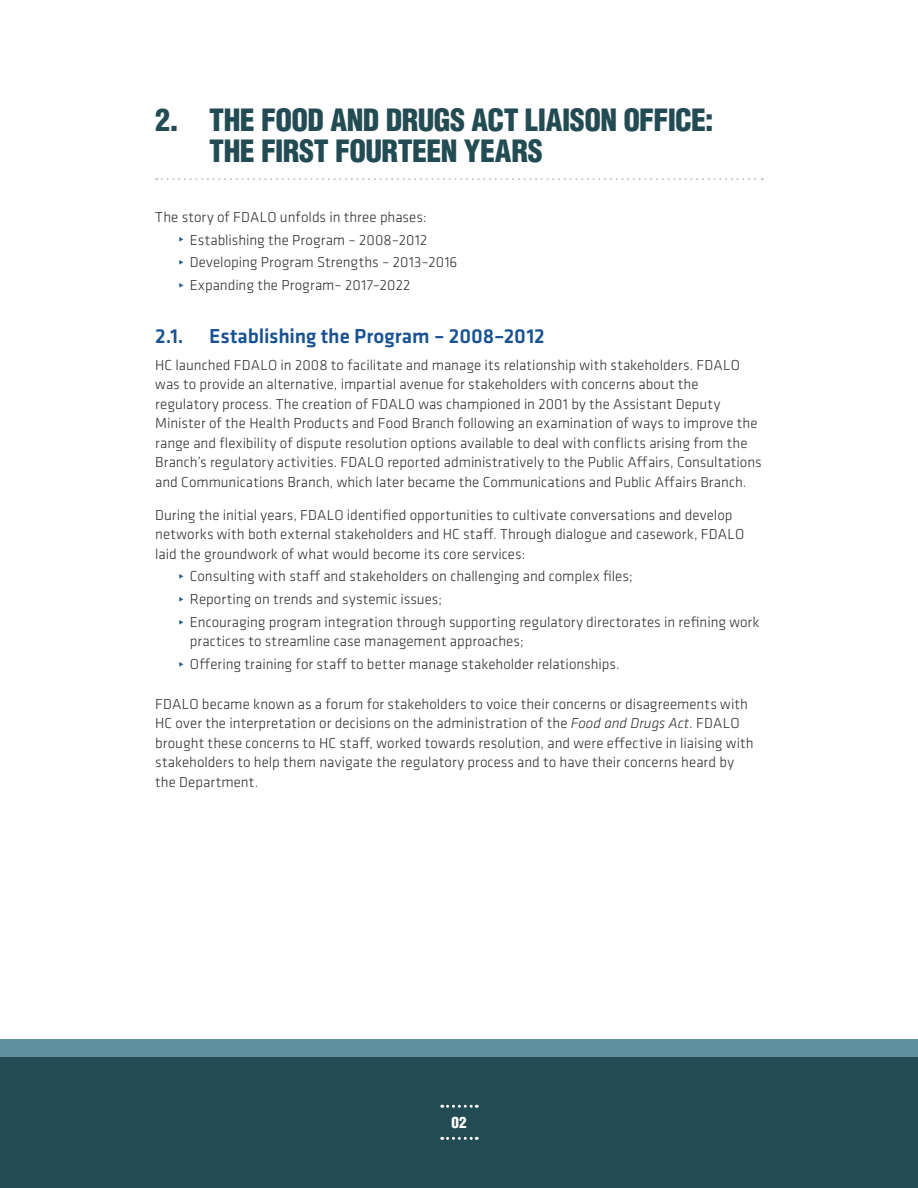
<style>
.page{position:relative;width:918px;height:1188px;background:#fff}
.page>*{position:absolute;margin:0;border:0;box-sizing:border-box;transform-origin:0 0}
.t1{font:900 condensed 30px/31.5px "Helvetica LT Std";letter-spacing:-.02em;color:#224b53}
.Heading_2__1_1{font:500 21px "Klavika Basic";letter-spacing:-.005em;color:#185292}
.Body{font:300 15px/19.5px "Klavika Basic";letter-spacing:.005em;color:#312f30}
.Body_B4_Bullet{font:300 15px/19.5px "Klavika Basic";letter-spacing:.005em;color:#312f30}
.t2{font:900 condensed 15px "Helvetica LT Std";color:#fff}
.s1{font-style:italic}
</style>
<div class="page">
<div style="left:0;top:1040px;width:918px;height:148px;background:#224b53"></div>
<div style="left:0;top:1040px;width:918px;height:17px;background:#5f909e"></div>
<svg style="left:442px;top:1105px;width:35px;height:3px"></svg>
<svg style="left:442px;top:1137px;width:35px;height:3px"></svg>
<svg style="left:156px;top:178px;width:607px;height:2px"></svg>
<p class="t1" style="left:209px;top:104px;width:506px;text-indent:-54px">2. THE FOOD AND DRUGS ACT LIAISON OFFICE:<br>THE FIRST FOURTEEN YEARS</p>
<p class="Body_B4_Bullet" style="left:155px;top:207px;width:273px">The story of FDALO unfolds in three phases:</p>
<p class="Body" style="left:190px;top:230px;width:239px">Establishing the Program – 2008–2012</p>
<p class="Body" style="left:190px;top:253px;width:269px">Developing Program Strengths – 2013–2016</p>
<p class="Body" style="left:190px;top:275px;width:222px">Expanding the Program– 2017–2022</p>
<p class="Heading_2__1_1" style="left:155px;top:322px;width:391px">2.1. Establishing the Program – 2008–2012</p>
<p class="Body" style="left:155px;top:355px;width:608px">HC launched FDALO in 2008 to facilitate and manage its relationship with stakeholders. FDALO was to provide an alternative, impartial avenue for stakeholders with concerns about the regulatory process. The creation of FDALO was championed in 2001 by the Assistant Deputy Minister of the Health Products and Food Branch following an examination of ways to improve the range and flexibility of dispute resolution options available to deal with conflicts arising from the Branch’s regulatory activities. FDALO reported administratively to the Public Affairs, Consultations and Communications Branch, which later became the Communications and Public Affairs Branch.</p>
<p class="Body_B4_Bullet" style="left:155px;top:505px;width:591px">During the initial years, FDALO identified opportunities to cultivate conversations and develop networks with both external stakeholders and HC staff. Through dialogue and casework, FDALO laid the groundwork of what would become its core services:</p>
<p class="Body" style="left:190px;top:567px;width:444px">Consulting with staff and stakeholders on challenging and complex files;</p>
<p class="Body" style="left:190px;top:589px;width:254px">Reporting on trends and systemic issues;</p>
<p class="Body" style="left:190px;top:612px;width:571px">Encouraging program integration through supporting regulatory directorates in refining work practices to streamline case management approaches;</p>
<p class="Body" style="left:190px;top:654px;width:431px">Offering training for staff to better manage stakeholder relationships.</p>
<p class="Body" style="left:155px;top:694px;width:600px">FDALO became known as a forum for stakeholders to voice their concerns or disagreements with HC over the interpretation or decisions on the administration of the <span class="s1">Food and Drugs Act</span>. FDALO brought these concerns to HC staff, worked towards resolution, and were effective in liaising with stakeholders to help them navigate the regulatory process and to have their concerns heard by the Department.</p>
<p class="t2" style="left:451px;top:1113px;width:17px">02</p>
</div>
